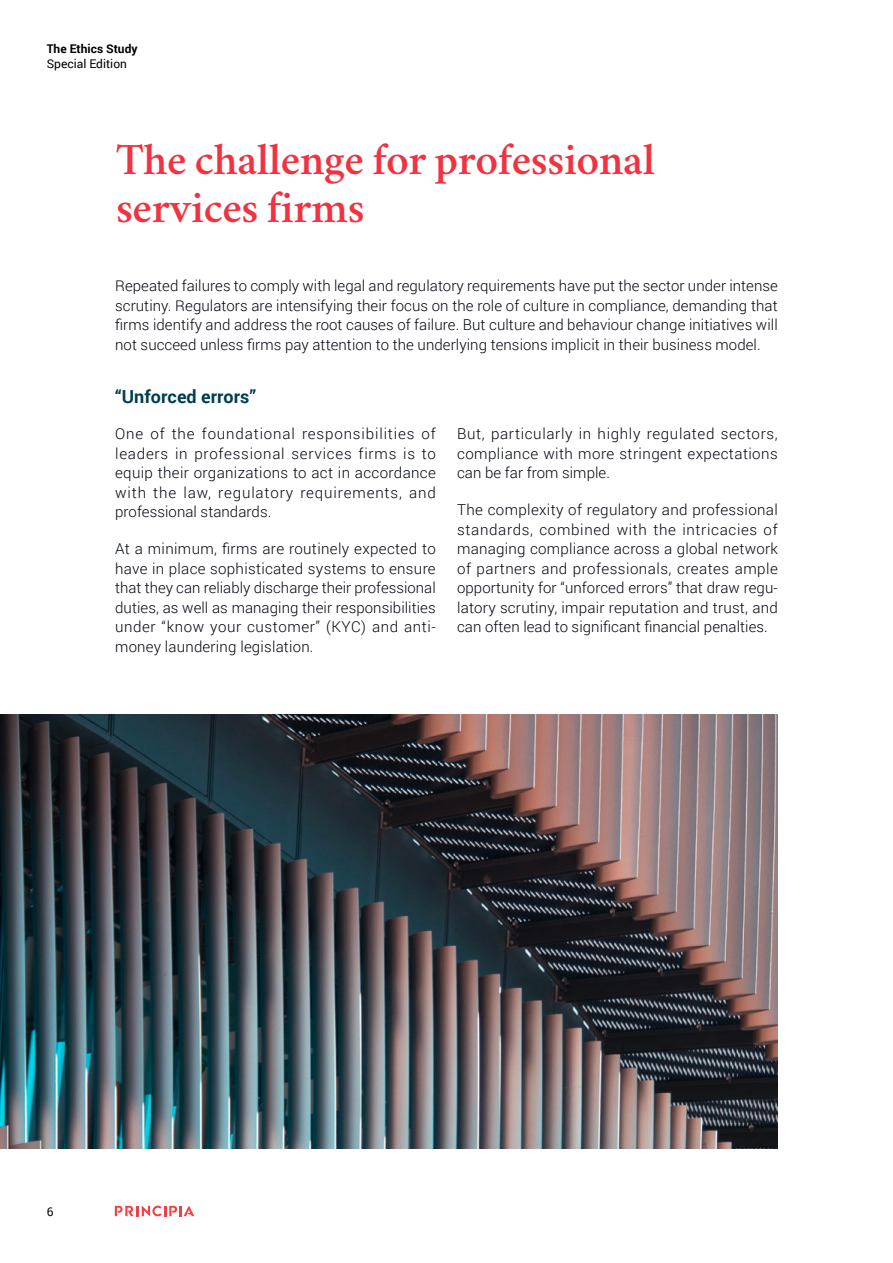
<style>
.page{position:relative;width:893px;height:1263px;background:#fff}
.page>*{position:absolute;margin:0;border:0;box-sizing:border-box;transform-origin:0 0}
.t1{font:600 45px/48px "Crimson";letter-spacing:-.01em;color:#ef3340}
.t2{font:700 18px "Roboto";letter-spacing:.005em;color:#003e51}
.t3{font:300 15px/19.5px "Roboto";letter-spacing:.005em;color:#00050f;text-align:justify}
.t4{font:12px "Roboto";color:#000}
.t5{font:700 12px "Roboto";color:#000}
</style>
<div class="page">
<img style="left:0;top:714px;width:778px;height:434px">
<svg style="left:115px;top:1205px;width:79px;height:11px"></svg>
<p class="t5" style="left:47px;top:41px;width:92px">The Ethics Study</p>
<p class="t4" style="left:47px;top:56px;width:82px">Special Edition</p>
<h1 class="t1" style="left:116px;top:132px;width:541px">The challenge for professional services firms</h1>
<p class="t3" style="left:115px;top:276px;width:664px">Repeated failures to comply with legal and regulatory requirements have put the sector under intense scrutiny. Regulators are intensifying their focus on the role of culture in compliance, demanding that firms identify and address the root causes of failure. But culture and behaviour change initiatives will not succeed unless firms pay attention to the underlying tensions implicit in their business model.</p>
<p class="t2" style="left:115px;top:384px;width:143px">“Unforced errors”</p>
<p class="t3" style="left:115px;top:424px;width:322px">One of the foundational responsibilities of leaders in professional services firms is to equip their organizations to act in accordance with the law, regulatory requirements, and professional standards.</p>
<p class="t3" style="left:115px;top:538px;width:322px">At a minimum, firms are routinely expected to have in place sophisticated systems to ensure that they can reliably discharge their professional duties, as well as managing their responsibilities under “know your customer” (KYC) and anti&shy;money laundering legislation.</p>
<p class="t3" style="left:457px;top:424px;width:322px">But, particularly in highly regulated sectors, compliance with more stringent expectations can be far from simple.</p>
<p class="t3" style="left:457px;top:499px;width:322px">The complexity of regulatory and professional standards, combined with the intricacies of managing compliance across a global network of partners and professionals, creates ample opportunity for “unforced errors” that draw regu&shy;latory scrutiny, impair reputation and trust, and can often lead to significant financial penalties.</p>
<p class="t4" style="left:47px;top:1203px;width:8px">6</p>
</div>
